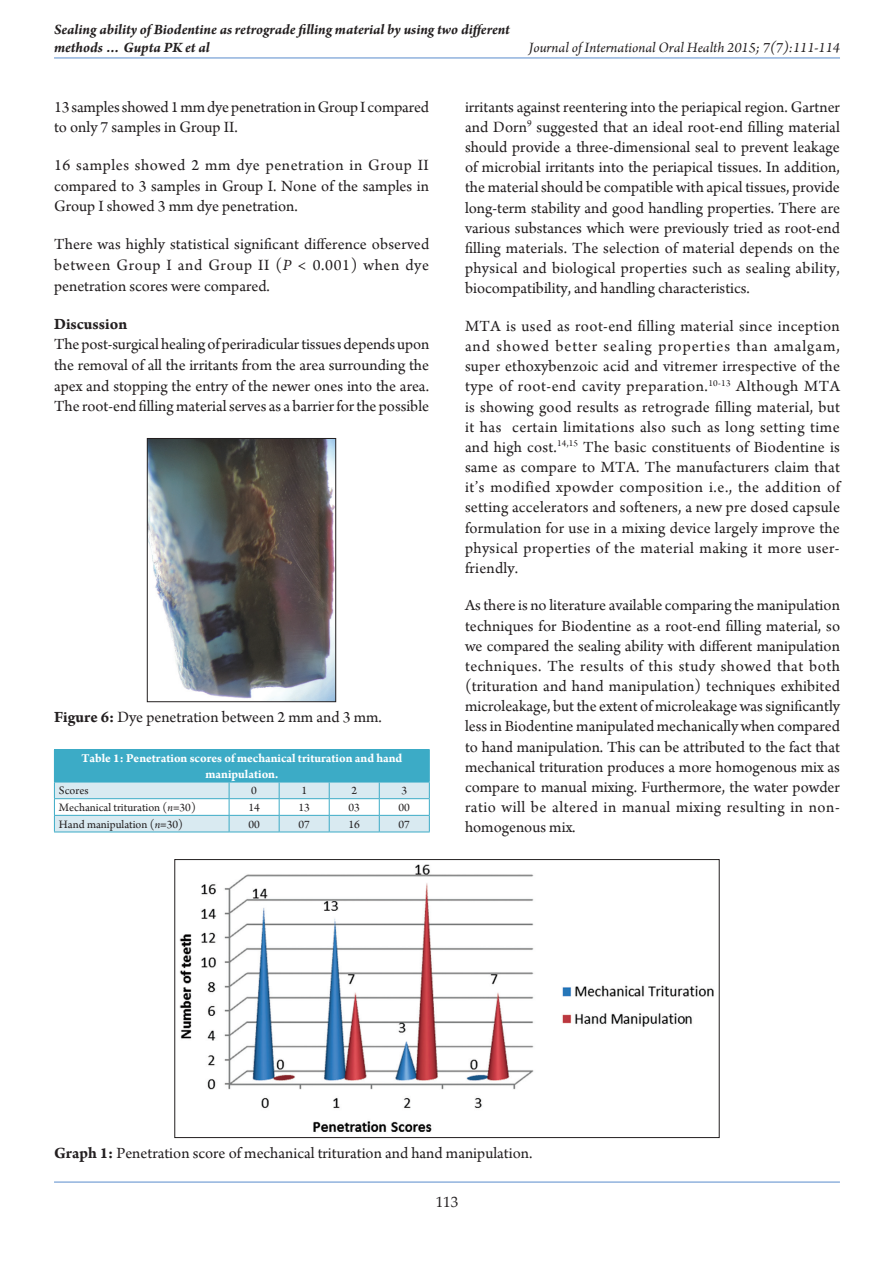
<style>
.page{position:relative;width:894px;height:1263px;background:#fff}
.page>*{position:absolute;margin:0;border:0;box-sizing:border-box;transform-origin:0 0}
.TX{font:16.5px/20.1px "Arno Pro";color:#231f20;text-align:justify}
.FGC{font:16.5px "Arno Pro";color:#231f20}
.t1{font:700 16.5px "Arno Pro";color:#231f20}
.t2{font:italic 700 15px/18.3px "Arno Pro";color:#231f20}
.RH1{font:italic 15px "Arno Pro";color:#231f20}
.t3{font:15px "Palatino Linotype";color:#231f20}
.TT{font:700 12.75px/15.3px "Arno Pro";color:#fff;text-align:center}
.TB{font:12px "Arno Pro";color:#231f20}
.TBL{font:12px "Arno Pro";color:#231f20}
.s1{font-style:italic}
.s2{font-weight:700}
</style>
<div class="page">
<hr style="left:54px;top:1181px;width:785px;height:1px;background:#90b2dd">
<hr style="left:54px;top:57px;width:785px;height:2px;background:#90b2dd">
<img style="left:179px;top:864px;width:535px;height:268px">
<div style="left:174px;top:859px;width:545px;height:278px;border:1px solid #231f20"></div>
<img style="left:149px;top:440px;width:185px;height:260px">
<div style="left:147px;top:438px;width:189px;height:264px;border:1px solid #231f20"></div>
<div style="left:54px;top:749px;width:375px;height:33px;background:#3cabc6"></div>
<svg style="left:54px;top:782px;width:376px;height:50px"></svg>
<hr style="left:54px;top:798px;width:175px;height:1px;background:#3cabc6">
<hr style="left:229px;top:798px;width:50px;height:1px;background:#3cabc6">
<hr style="left:279px;top:798px;width:50px;height:1px;background:#3cabc6">
<hr style="left:329px;top:798px;width:50px;height:1px;background:#3cabc6">
<hr style="left:379px;top:798px;width:50px;height:1px;background:#3cabc6">
<hr style="left:429px;top:750px;width:1px;height:31px;background:#3cabc6">
<p class="t2" style="left:54px;top:20px;width:457px">Sealing ability of Biodentine as retrograde filling material by using two different methods … Gupta PK et al</p>
<p class="RH1" style="left:528px;top:39px;width:313px">Journal of International Oral Health 2015; 7(7):111-114</p>
<p class="TX" style="left:54px;top:97px;width:376px;line-height:20.5px">13 samples showed 1mm dye penetration in GroupI compared to only 7 samples in Group II.</p>
<p class="TX" style="left:54px;top:156px;width:376px;line-height:20.5px">16 samples showed 2 mm dye penetration in Group II compared to 3 samples in Group I. None of the samples in Group I showed 3 mm dye penetration.</p>
<p class="TX" style="left:54px;top:235px;width:376px;line-height:20.5px">There was highly statistical significant difference observed between Group I and Group II (<span class="s1">P</span> &lt; 0.001) when dye penetration scores were compared.</p>
<h1 class="t1" style="left:54px;top:314px;width:75px">Discussion</h1>
<p class="TX" style="left:54px;top:335px;width:376px;line-height:20.5px">The post-surgical healing of periradicular tissues depends upon the removal of all the irritants from the area surrounding the apex and stopping the entry of the newer ones into the area.<br>The root-end filling material serves as a barrier for the possible</p>
<p class="FGC" style="left:54px;top:708px;width:329px"><span class="s2">Figure 6:</span> Dye penetration between 2 mm and 3 mm.</p>
<p class="TT" style="left:81px;top:751px;width:322px">Table 1: Penetration scores of mechanical trituration and hand manipulation.</p>
<p class="TB" style="left:59px;top:784px;width:31px">Scores</p>
<p class="TB" style="left:251px;top:784px;width:7px">0</p>
<p class="TB" style="left:301px;top:784px;width:7px">1</p>
<p class="TB" style="left:351px;top:784px;width:7px">2</p>
<p class="TB" style="left:401px;top:784px;width:7px">3</p>
<p class="TB" style="left:59px;top:800px;width:138px">Mechanical trituration (<span class="s1">n</span>=30)</p>
<p class="TB" style="left:248px;top:800px;width:13px">14</p>
<p class="TB" style="left:298px;top:800px;width:13px">13</p>
<p class="TB" style="left:348px;top:800px;width:13px">03</p>
<p class="TB" style="left:398px;top:800px;width:13px">00</p>
<p class="TBL" style="left:59px;top:817px;width:126px">Hand manipulation (<span class="s1">n</span>=30)</p>
<p class="TBL" style="left:248px;top:817px;width:13px">00</p>
<p class="TBL" style="left:298px;top:817px;width:13px">07</p>
<p class="TBL" style="left:348px;top:817px;width:13px">16</p>
<p class="TBL" style="left:398px;top:817px;width:13px">07</p>
<p class="TX" style="left:465px;top:98px;width:376px">irritants against reentering into the periapical region. Gartner and Dorn<sup>9</sup> suggested that an ideal root-end filling material should provide a three-dimensional seal to prevent leakage of microbial irritants into the periapical tissues. In addition, the material should be compatible with apical tissues, provide long-term stability and good handling properties. There are various substances which were previously tried as root-end filling materials. The selection of material depends on the physical and biological properties such as sealing ability, biocompatibility, and handling characteristics.</p>
<p class="TX" style="left:465px;top:317px;width:376px">MTA is used as root-end filling material since inception and showed better sealing properties than amalgam, super ethoxybenzoic acid and vitremer irrespective of the type of root-end cavity preparation.<sup>10-13</sup> Although MTA is showing good results as retrograde filling material, but it has certain limitations also such as long setting time and high cost.<sup>14,15</sup> The basic constituents of Biodentine is same as compare to MTA. The manufacturers claim that it’s modified xpowder composition i.e., the addition of setting accelerators and softeners, a new pre dosed capsule formulation for use in a mixing device largely improve the physical properties of the material making it more user&shy;friendly.</p>
<p class="TX" style="left:465px;top:596px;width:376px">As there is no literature available comparing the manipulation techniques for Biodentine as a root-end filling material, so we compared the sealing ability with different manipulation techniques. The results of this study showed that both (trituration and hand manipulation) techniques exhibited microleakage, but the extent of microleakage was significantly less in Biodentine manipulated mechanically when compared to hand manipulation. This can be attributed to the fact that mechanical trituration produces a more homogenous mix as compare to manual mixing. Furthermore, the water powder ratio will be altered in manual mixing resulting in non&shy;homogenous mix.</p>
<p class="FGC" style="left:54px;top:1143px;width:479px"><span class="s2">Graph 1:</span> Penetration score of mechanical trituration and hand manipulation.</p>
<p class="t3" style="left:435px;top:1191px;width:24px">113</p>
</div>
